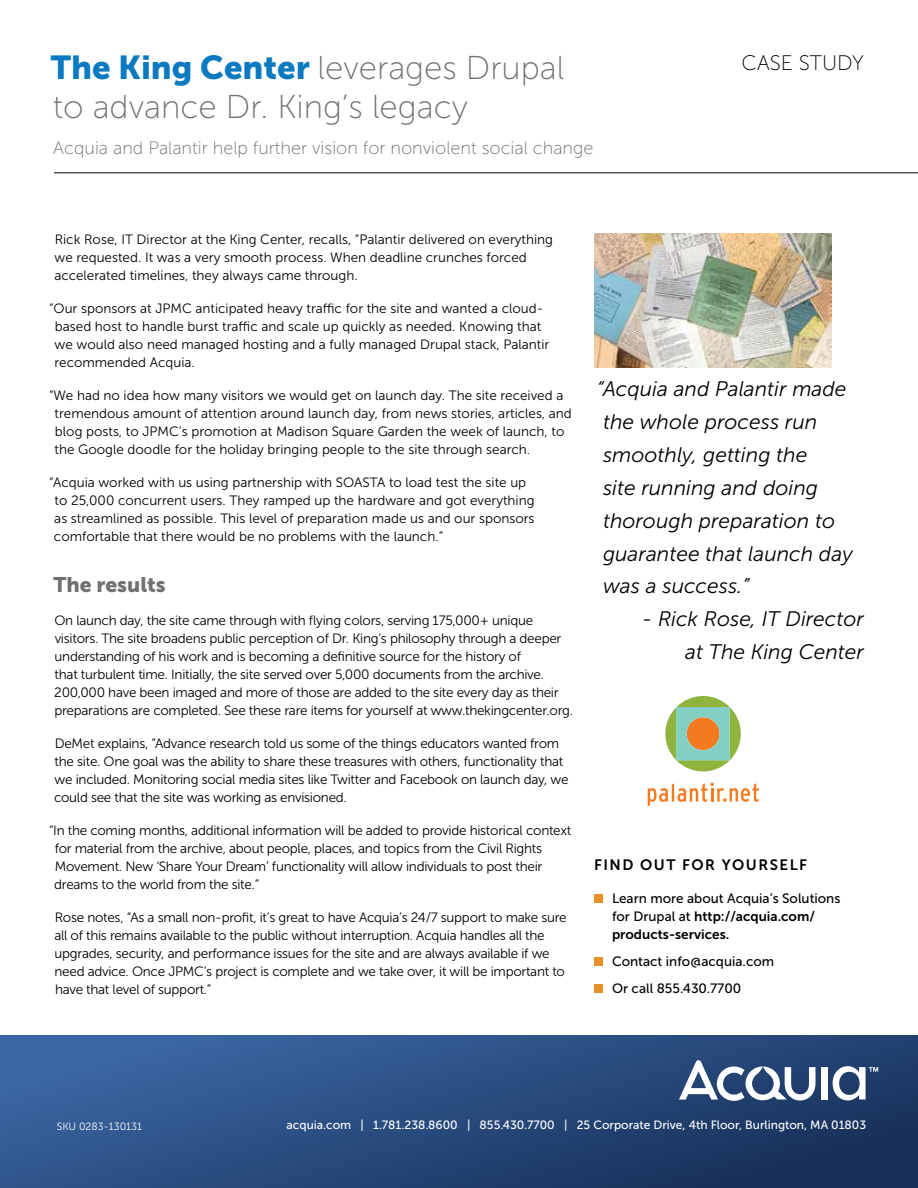
<style>
.page{position:relative;width:918px;height:1188px;background:#fff}
.page>*{position:absolute;margin:0;border:0;box-sizing:border-box;transform-origin:0 0}
.t1{font:33px/39px "Museo Sans 100";color:#717073}
.t2{font:italic 21px/33px "Museo Sans 300";color:#000}
.t3{font:21px "Museo Sans 900";color:#717073}
.t4{font:21px "Museo Sans 100";color:#000}
.t5{font:18px "Museo Sans 100";color:#717073}
.t6{font:15px "Museo Sans 700";letter-spacing:.1em;color:#000}
.t7{font:13.5px/18px "Museo Sans 300";letter-spacing:-.02em;color:#000}
.t8{font:13.5px/18px "Museo Sans 300";color:#000}
.t9{font:13.5px/27px "Museo Sans 500";color:#000}
.t10{font:13.5px/18px "Museo Sans 700";color:#000}
.t11{font:12px "Museo Sans 500";color:#fff}
.t12{font:10.5px "Museo Sans 300";color:#fff}
.s1{font-family:"Museo Sans 900";color:#0b7ac0}
.s2{font-family:"Museo Sans 500"}
</style>
<div class="page">
<svg style="left:0;top:1035px;width:918px;height:153px;background:#294b7e"></svg>
<hr style="left:54px;top:173px;width:864px;height:1px;background:#000">
<div style="left:822px;top:1067px;width:6px;height:33px;background:#fff"></div>
<svg style="left:833px;top:1066px;width:45px;height:34px"></svg>
<svg style="left:679px;top:1060px;width:136px;height:41px"></svg>
<div style="left:594px;top:894px;width:9px;height:9px;background:#e69025"></div>
<div style="left:594px;top:957px;width:9px;height:9px;background:#e69025"></div>
<div style="left:594px;top:984px;width:9px;height:9px;background:#e69025"></div>
<img style="left:594px;top:234px;width:238px;height:134px">
<svg style="left:648px;top:783px;width:111px;height:23px"></svg>
<svg style="left:665px;top:696px;width:76px;height:75px"></svg>
<h1 class="t1" style="left:51px;top:48px;width:515px"><span class="s1">The King Center</span> leverages Drupal to advance Dr. King’s legacy</h1>
<h3 class="t5" style="left:53px;top:138px;width:542px">Acquia and Palantir help further vision for nonviolent social change</h3>
<h2 class="t4" style="left:742px;top:51px;width:124px">CASE STUDY</h2>
<p class="t8" style="left:54px;top:231px;width:500px">Rick Rose, IT Director at the King Center, recalls, “Palantir delivered on everything we requested. It was a very smooth process. When deadline crunches forced accelerated timelines, they always came through.</p>
<p class="t8" style="left:55px;top:300px;width:496px;text-indent:-5px">“Our sponsors at JPMC anticipated heavy traffic for the site and wanted a cloud&shy;based host to handle burst traffic and scale up quickly as needed. Knowing that we would also need managed hosting and a fully managed Drupal stack, Palantir recommended Acquia.</p>
<p class="t8" style="left:55px;top:387px;width:519px;text-indent:-6px">“We had no idea how many visitors we would get on launch day. The site received a tremendous amount of attention around launch day, from news stories, articles, and blog posts, to JPMC’s promotion at Madison Square Garden the week of launch, to the Google doodle for the holiday bringing people to the site through search.</p>
<p class="t8" style="left:54px;top:474px;width:482px;text-indent:-5px">“Acquia worked with us using partnership with SOASTA to load test the site up to 25,000 concurrent users. They ramped up the hardware and got everything as streamlined as possible. This level of preparation made us and our sponsors comfortable that there would be no problems with the launch.”</p>
<h2 class="t3" style="left:53px;top:573px;width:114px">The results</h2>
<p class="t7" style="left:54px;top:612px;width:520px">On launch day, the site came through with flying colors, serving 175,000+ unique visitors. The site broadens public perception of Dr. King’s philosophy through a deeper understanding of his work and is becoming a definitive source for the history of<br>that turbulent time. Initially, the site served over 5,000 documents from the archive.<br>200,000 have been imaged and more of those are added to the site every day as their preparations are completed. See these rare items for yourself at www.thekingcenter.org.</p>
<p class="t7" style="left:54px;top:735px;width:516px">DeMet explains, “Advance research told us some of the things educators wanted from the site. One goal was the ability to share these treasures with others, functionality that we included. Monitoring social media sites like Twitter and Facebook on launch day, we could see that the site was working as envisioned.</p>
<p class="t7" style="left:54px;top:822px;width:519px;text-indent:-5px">“In the coming months, additional information will be added to provide historical context for material from the archive, about people, places, and topics from the Civil Rights Movement. New ‘Share Your Dream’ functionality will allow individuals to post their dreams to the world from the site.”</p>
<p class="t7" style="left:54px;top:909px;width:514px">Rose notes, “As a small non-profit, it’s great to have Acquia’s 24/7 support to make sure all of this remains available to the public without interruption. Acquia handles all the upgrades, security, and performance issues for the site and are always available if we need advice. Once JPMC’s project is complete and we take over, it will be important to have that level of support.”</p>
<h2 class="t2" style="left:603px;top:372px;width:251px;text-indent:-6px">“Acquia and Palantir made the whole process run smoothly, getting the<br>site running and doing thorough preparation to guarantee that launch day was a success.”</h2>
<h2 class="t2" style="left:642px;top:603px;width:223px;text-align:right">- Rick Rose, IT Director at The King Center</h2>
<p class="t6" style="left:594px;top:856px;width:215px">FIND OUT FOR YOURSELF</p>
<p class="t9" style="left:612px;top:885px;width:230px">Learn more about Acquia’s Solutions</p>
<p class="t10" style="left:612px;top:907px;width:204px"><span class="s2">for Drupal at</span> http://acquia.com/ products-services.</p>
<p class="t9" style="left:612px;top:948px;width:164px">Contact info@acquia.com<br>Or call 855.430.7700</p>
<p class="t12" style="left:57px;top:1121px;width:87px">SKU 0283-130131</p>
<p class="t11" style="left:287px;top:1118px;width:581px">acquia.com | 1.781.238.8600 | 855.430.7700 | 25 Corporate Drive, 4th Floor, Burlington, MA 01803</p>
</div>
